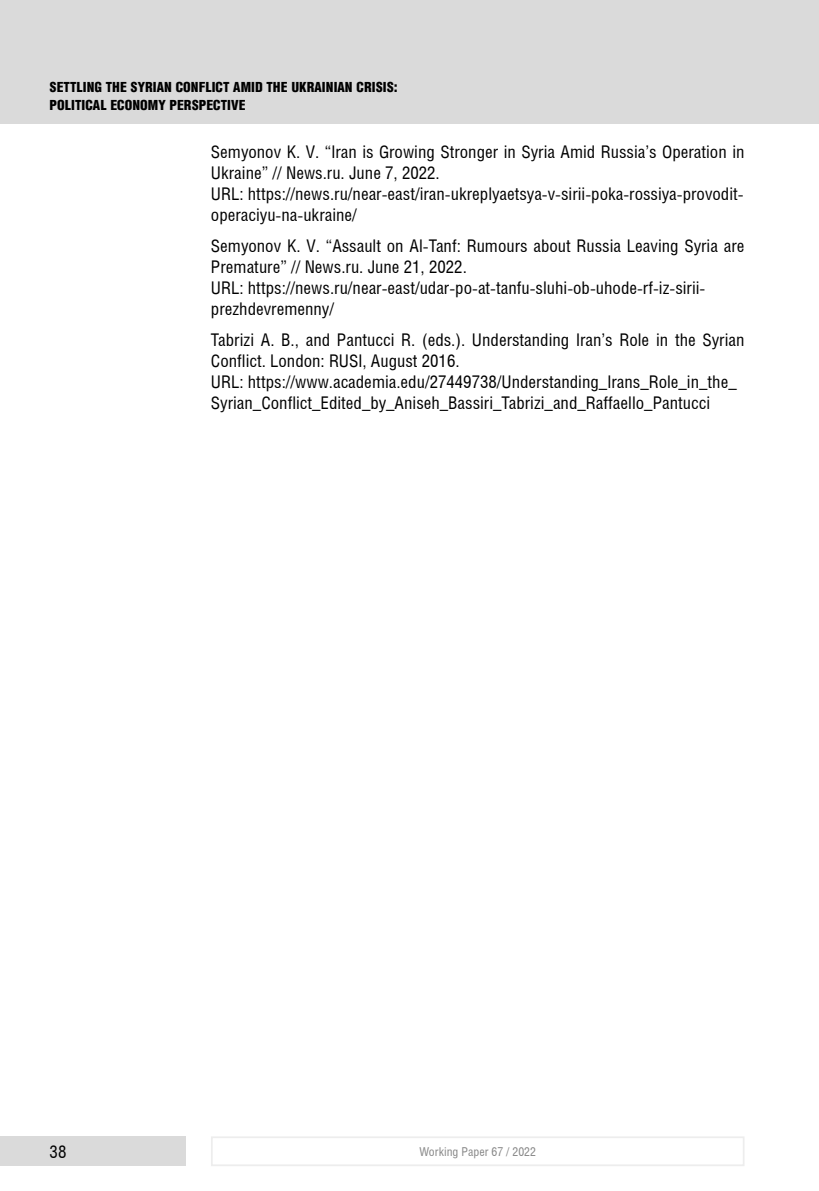
<style>
.page{position:relative;width:819px;height:1191px;background:#fff}
.page>*{position:absolute;margin:0;border:0;box-sizing:border-box;transform-origin:0 0}
.t1{font:17.5px/21px "Helios Cond";color:#000}
.t2{font:900 14px/17.5px "Helios Cond";color:#000}
.t3{font:12.25px "Helios Cond";color:#878787}
</style>
<div class="page">
<div style="left:0;top:0;width:819px;height:124px;background:#dadada"></div>
<div style="left:0;top:1136px;width:186px;height:30px;background:#dadada"></div>
<div style="left:211px;top:1136px;width:533px;height:30px;border:2px solid #ededed"></div>
<p class="t2" style="left:50px;top:78px;width:349px">SETTLING THE SYRIAN CONFLICT AMID THE UKRAINIAN CRISIS:<br>POLITICAL ECONOMY PERSPECTIVE</p>
<p class="t1" style="left:211px;top:141px;width:535px">Semyonov K. V. “Iran is Growing Stronger in Syria Amid Russia’s Operation in Ukraine” // News.ru. June 7, 2022.<br>URL: https://news.ru/near-east/iran-ukreplyaetsya-v-sirii-poka-rossiya-provodit&shy;operaciyu-na-ukraine/</p>
<p class="t1" style="left:211px;top:235px;width:535px">Semyonov K. V. “Assault on Al-Tanf: Rumours about Russia Leaving Syria are Premature” // News.ru. June 21, 2022.<br>URL: https://news.ru/near-east/udar-po-at-tanfu-sluhi-ob-uhode-rf-iz-sirii&shy;prezhdevremenny/</p>
<p class="t1" style="left:211px;top:329px;width:535px">Tabrizi A. B., and Pantucci R. (eds.). Understanding Iran’s Role in the Syrian Conflict. London: RUSI, August 2016.<br>URL: https://www.academia.edu/27449738/Understanding_Irans_Role_in_the_ Syrian_Conflict_Edited_by_Aniseh_Bassiri_Tabrizi_and_Raffaello_Pantucci</p>
<p class="t1" style="left:50px;top:1141px;width:18px">38</p>
<p class="t3" style="left:419px;top:1144px;width:118px">Working Paper 67 / 2022</p>
</div>
